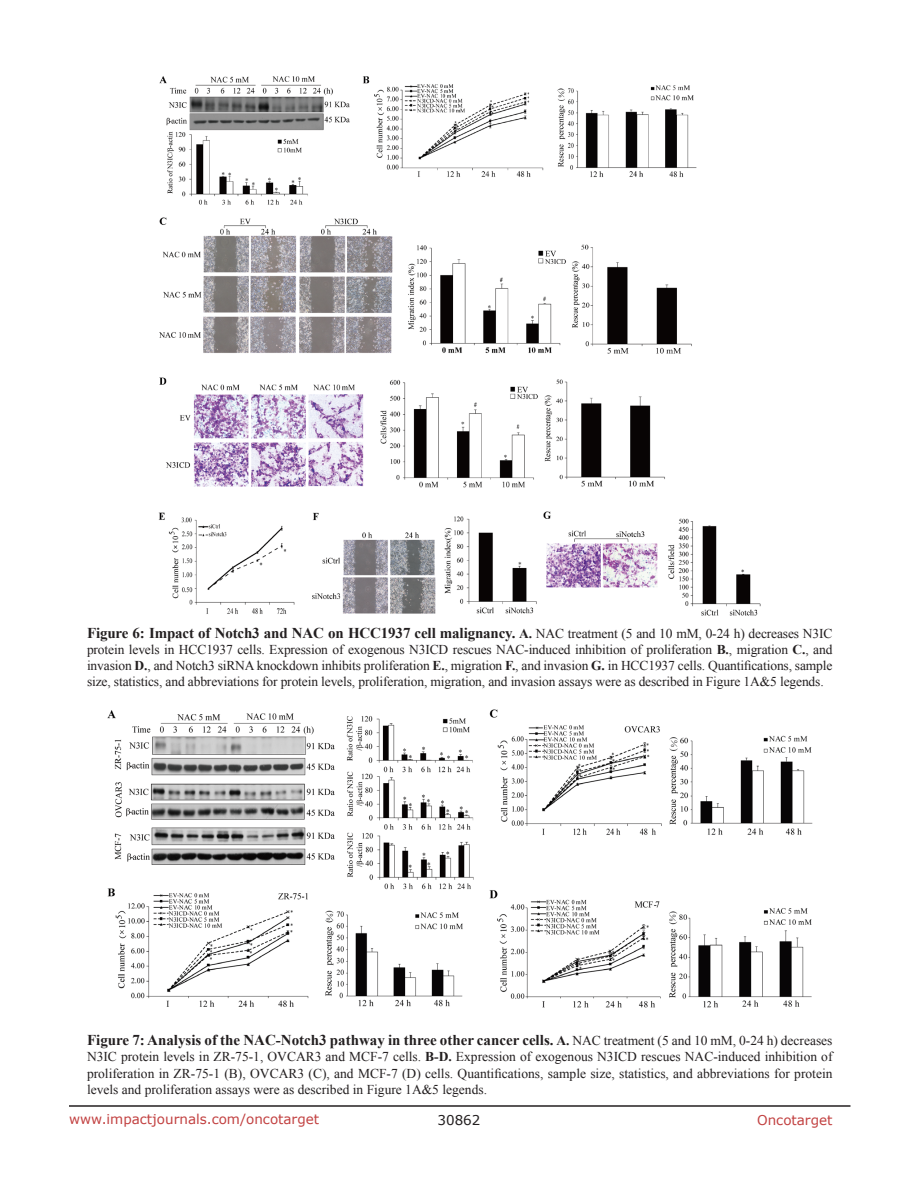
<style>
.page{position:relative;width:918px;height:1188px;background:#fff}
.page>*{position:absolute;margin:0;border:0;box-sizing:border-box;transform-origin:0 0}
.figuretext{font:700 15px "Times New Roman";color:#231f20}
.figuretext-2{font:13.5px/16.2px "Times New Roman";letter-spacing:-.005em;color:#231f20;text-align:justify}
.t1{font:13.5px "Verdana";color:#c24141}
.t2{font:13.5px "Verdana";color:#231f20}
.s1{font-size:13.5px}
.s2{font-weight:400;font-size:13.5px}
.s3{font-weight:700}
</style>
<div class="page">
<hr style="left:69px;top:1105px;width:781px;height:2px;background:#231f20">
<img style="left:159px;top:76px;width:602px;height:539px">
<img style="left:107px;top:710px;width:705px;height:298px">
<p class="figuretext" style="left:87px;top:622px;width:747px">Figure 6: Impact of Notch3 and NAC on HCC1937 cell malignancy. <span class="s1">A.</span> <span class="s2">NAC treatment (5 and 10 mM, 0-24 h) decreases N3IC</span></p>
<p class="figuretext-2" style="left:87px;top:641px;width:747px">protein levels in HCC1937 cells. Expression of exogenous N3ICD rescues NAC-induced inhibition of proliferation <span class="s3">B.</span>, migration <span class="s3">C.</span>, and invasion <span class="s3">D.</span>, and Notch3 siRNA knockdown inhibits proliferation <span class="s3">E.</span>, migration <span class="s3">F.</span>, and invasion <span class="s3">G.</span> in HCC1937 cells. Quantifications, sample size, statistics, and abbreviations for protein levels, proliferation, migration, and invasion assays were as described in Figure 1A&amp;5 legends.</p>
<p class="figuretext" style="left:87px;top:1030px;width:747px">Figure 7: Analysis of the NAC-Notch3 pathway in three other cancer cells. <span class="s1">A.</span> <span class="s2">NAC treatment (5 and 10 mM, 0-24 h) decreases</span></p>
<p class="figuretext-2" style="left:87px;top:1049px;width:747px">N3IC protein levels in ZR-75-1, OVCAR3 and MCF-7 cells. <span class="s3">B-D.</span> Expression of exogenous N3ICD rescues NAC-induced inhibition of proliferation in ZR-75-1 (B), OVCAR3 (C), and MCF-7 (D) cells. Quantifications, sample size, statistics, and abbreviations for protein levels and proliferation assays were as described in Figure 1A&amp;5 legends.</p>
<p class="t1" style="left:69px;top:1110px;width:252px">www.impactjournals.com/oncotarget</p>
<p class="t2" style="left:438px;top:1111px;width:44px">30862</p>
<p class="t1" style="left:757px;top:1111px;width:77px">Oncotarget</p>
</div>
